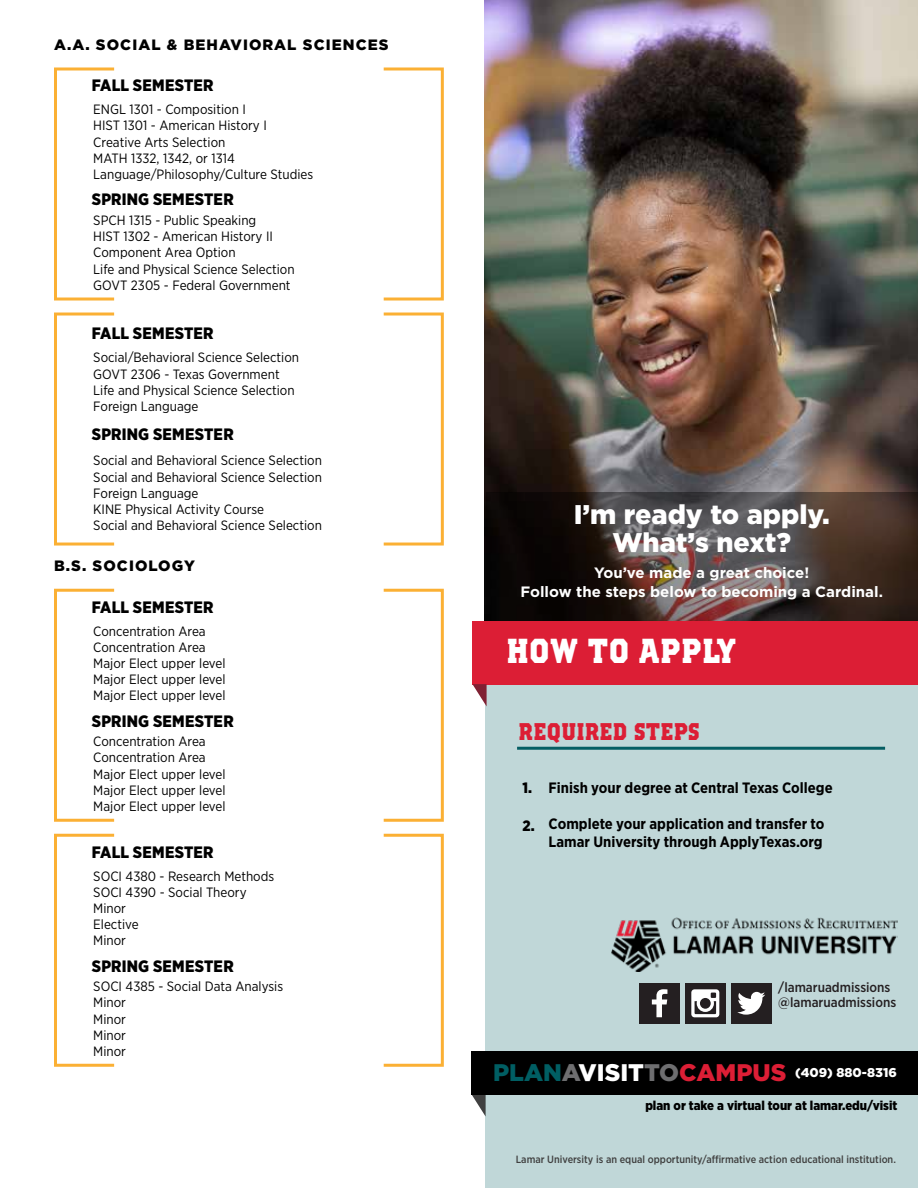
<style>
.page{position:relative;width:918px;height:1188px;background:#fff}
.page>*{position:absolute;margin:0;border:0;box-sizing:border-box;transform-origin:0 0}
.t1{font:700 34.5px "Lamar";color:#fff}
.t2{font:900 27px/28.5px "Gotham";color:#fff;text-align:center}
.t3{font:700 24px "Lamar";color:#dc1e35}
.t4{font:900 16.5px "Gotham Narrow";letter-spacing:.01em;color:#000}
.t5{font:700 15px/18px "Gotham Narrow";color:#000}
.t6{font:700 15px/19.5px "Gotham";color:#fff;text-align:center}
.t7{font:900 15px "Gotham";letter-spacing:.07em;color:#000}
.t8{font:900 15px "Gotham Narrow";color:#000}
.t9{font:13.5px/16.2px "Gotham Narrow";color:#000}
.t10{font:500 13.5px/15px "Gotham Narrow";color:#241f21}
.t11{font:900 12.9px "Gotham Narrow";color:#000}
.t12{font:900 12.75px "Gotham";color:#fff}
.t13{font:500 10.5px "Gotham Narrow";color:#404040}
.s1{font-size:24px;color:#005e63}
.s2{font-size:24px;color:#6e6e70}
.s3{font-size:24px}
.s4{font-size:24px;color:#dc1e35}
</style>
<div class="page">
<img style="left:485px;top:0;width:433px;height:621px">
<div style="left:485px;top:673px;width:433px;height:515px;background:#c0d7d8"></div>
<div style="left:472px;top:621px;width:446px;height:63px;background:#dc1e35"></div>
<svg style="left:472px;top:684px;width:15px;height:22px"></svg>
<svg style="left:486px;top:493px;width:432px;height:128px;background:#403431"></svg>
<div style="left:471px;top:1051px;width:447px;height:43px;background:#000"></div>
<svg style="left:471px;top:1094px;width:15px;height:23px"></svg>
<hr style="left:517px;top:747px;width:368px;height:3px;background:#055e63">
<div style="left:639px;top:983px;width:40px;height:40px;background:#241f21"></div>
<svg style="left:652px;top:989px;width:15px;height:28px"></svg>
<div style="left:731px;top:983px;width:40px;height:40px;background:#241f21"></div>
<svg style="left:737px;top:992px;width:28px;height:23px"></svg>
<div style="left:685px;top:983px;width:40px;height:40px;background:#241f21"></div>
<svg style="left:691px;top:989px;width:28px;height:28px"></svg>
<img style="left:611px;top:917px;width:286px;height:55px">
<svg style="left:54px;top:67px;width:390px;height:234px"></svg>
<svg style="left:54px;top:312px;width:390px;height:234px"></svg>
<svg style="left:54px;top:588px;width:390px;height:234px"></svg>
<svg style="left:54px;top:833px;width:390px;height:234px"></svg>
<p class="t7" style="left:54px;top:34px;width:336px">A.A. SOCIAL &amp; BEHAVIORAL SCIENCES</p>
<p class="t4" style="left:92px;top:75px;width:123px">FALL SEMESTER</p>
<p class="t9" style="left:93px;top:101px;width:222px">ENGL 1301 - Composition I<br>HIST 1301 - American History I<br>Creative Arts Selection<br>MATH 1332, 1342, or 1314<br>Language/Philosophy/Culture Studies</p>
<p class="t9" style="left:93px;top:212px;width:203px">SPCH 1315 - Public Speaking<br>HIST 1302 - American History II<br>Component Area Option<br>Life and Physical Science Selection<br>GOVT 2305 - Federal Government</p>
<p class="t4" style="left:92px;top:323px;width:123px">FALL SEMESTER</p>
<p class="t4" style="left:92px;top:189px;width:143px">SPRING SEMESTER</p>
<p class="t9" style="left:93px;top:349px;width:207px">Social/Behavioral Science Selection<br>GOVT 2306 - Texas Government<br>Life and Physical Science Selection<br>Foreign Language</p>
<p class="t4" style="left:92px;top:423px;width:143px">SPRING SEMESTER</p>
<p class="t9" style="left:93px;top:452px;width:230px">Social and Behavioral Science Selection Social and Behavioral Science Selection Foreign Language<br>KINE Physical Activity Course<br>Social and Behavioral Science Selection</p>
<p class="t7" style="left:54px;top:555px;width:142px">B.S. SOCIOLOGY</p>
<p class="t4" style="left:92px;top:596px;width:123px">FALL SEMESTER</p>
<p class="t9" style="left:93px;top:622px;width:134px">Concentration Area<br>Concentration Area<br>Major Elect upper level<br>Major Elect upper level<br>Major Elect upper level</p>
<p class="t9" style="left:93px;top:733px;width:134px">Concentration Area<br>Concentration Area<br>Major Elect upper level<br>Major Elect upper level<br>Major Elect upper level</p>
<p class="t4" style="left:92px;top:841px;width:123px">FALL SEMESTER</p>
<p class="t4" style="left:92px;top:710px;width:143px">SPRING SEMESTER</p>
<p class="t9" style="left:93px;top:867px;width:182px">SOCI 4380 - Research Methods<br>SOCI 4390 - Social Theory<br>Minor<br>Elective<br>Minor</p>
<p class="t9" style="left:93px;top:978px;width:191px">SOCI 4385 - Social Data Analysis<br>Minor<br>Minor<br>Minor<br>Minor</p>
<p class="t4" style="left:92px;top:955px;width:143px">SPRING SEMESTER</p>
<h2 class="t2" style="left:574px;top:500px;width:258px">I’m ready to apply.<br>What’s next?</h2>
<p class="t6" style="left:521px;top:563px;width:364px">You’ve made a great choice!<br>Follow the steps below to becoming a Cardinal.</p>
<h1 class="t1" style="left:507px;top:629px;width:231px">HOW TO APPLY</h1>
<h3 class="t3" style="left:518px;top:717px;width:183px">REQUIRED STEPS</h3>
<p class="t5" style="left:549px;top:778px;width:286px">Finish your degree at Central Texas College</p>
<p class="t5" style="left:549px;top:814px;width:277px">Complete your application and transfer to<br>Lamar University through ApplyTexas.org</p>
<p class="t8" style="left:523px;top:778px;width:11px">1.</p>
<p class="t8" style="left:523px;top:816px;width:14px">2.</p>
<p class="t10" style="left:778px;top:980px;width:119px">/lamaruadmissions @lamaruadmissions</p>
<p class="t12" style="left:493px;top:1064px;width:405px"><span class="s1">PLAN</span><span class="s2">A</span><span class="s3">VISIT</span><span class="s2">TO</span><span class="s4">CAMPUS</span> (409) 880-8316</p>
<p class="t11" style="left:645px;top:1097px;width:254px">plan or take a virtual tour at lamar.edu/visit</p>
<p class="t13" style="left:516px;top:1152px;width:382px">Lamar University is an equal opportunity/affirmative action educational institution.</p>
</div>
